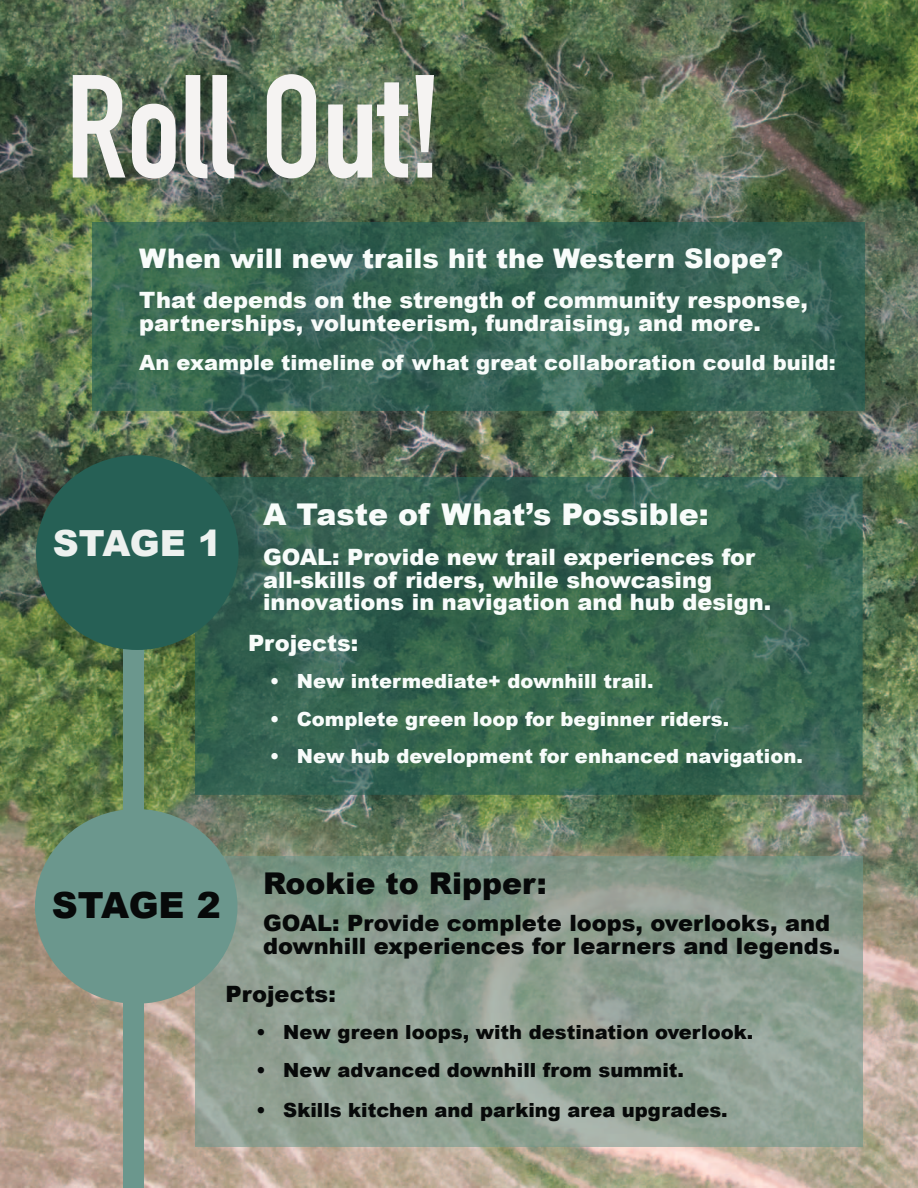
<style>
.page{position:relative;width:918px;height:1188px;background:#fff}
.page>*{position:absolute;margin:0;border:0;box-sizing:border-box;transform-origin:0 0}
.t1{font:700 144px "DIN Condensed";color:#f5f3f2}
.t2{font:900 36px "Arial";letter-spacing:-.01em;color:#070909}
.t3{font:900 36px "Arial";letter-spacing:-.01em;color:#edf1ef}
.t4{font:900 30px "Arial";color:#f8fcfa}
.t5{font:900 30px "Arial";color:#070909}
.t6{font:900 27px "Arial";color:#f8fcfa}
.t7{font:900 22.5px/22.5px "Arial";color:#f8fcfa}
.t8{font:900 22.5px/22.5px "Arial";color:#070909}
.t9{font:900 21px "Arial";color:#f8fcfa}
.t10{font:900 19.5px "Arial";color:#f8fcfa}
.t11{font:900 19.5px "Arial";color:#070909}
</style>
<div class="page">
<img style="left:0;top:0;width:918px;height:1187px">
<img style="left:93px;top:223px;width:771px;height:187px">
<div style="left:123px;top:538px;width:21px;height:650px;background:#6b978d"></div>
<img style="left:196px;top:478px;width:667px;height:316px">
<div style="left:196px;top:856px;width:667px;height:290px;background:#6b978d;opacity:.56"></div>
<div style="left:35px;top:809px;width:202px;height:195px;background:#6b978d;border-radius:50%"></div>
<div style="left:36px;top:455px;width:203px;height:195px;background:#266055;border-radius:50%"></div>
<h1 class="t1" style="left:66px;top:74px;width:378px">Roll Out!</h1>
<p class="t6" style="left:139px;top:248px;width:645px">When will new trails hit the Western Slope?</p>
<p class="t7" style="left:139px;top:291px;width:670px">That depends on the strength of community response, partnerships, volunteerism, fundraising, and more.</p>
<p class="t9" style="left:139px;top:354px;width:698px">An example timeline of what great collaboration could build:</p>
<h2 class="t3" style="left:53px;top:530px;width:170px">STAGE 1</h2>
<h3 class="t4" style="left:263px;top:503px;width:447px">A Taste of What’s Possible:</h3>
<p class="t7" style="left:263px;top:548px;width:510px">GOAL: Provide new trail experiences for all-skills of riders, while showcasing innovations in navigation and hub design.</p>
<p class="t7" style="left:248px;top:633px;width:112px">Projects:</p>
<p class="t10" style="left:270px;top:674px;width:385px">• New intermediate+ downhill trail.</p>
<p class="t10" style="left:270px;top:711px;width:461px">• Complete green loop for beginner riders.</p>
<p class="t10" style="left:270px;top:749px;width:535px">• New hub development for enhanced navigation.</p>
<h2 class="t2" style="left:52px;top:892px;width:170px">STAGE 2</h2>
<h3 class="t5" style="left:263px;top:872px;width:285px">Rookie to Ripper:</h3>
<p class="t8" style="left:263px;top:914px;width:579px">GOAL: Provide complete loops, overlooks, and downhill experiences for learners and legends.</p>
<p class="t8" style="left:226px;top:985px;width:112px">Projects:</p>
<p class="t11" style="left:256px;top:1025px;width:498px">• New green loops, with destination overlook.</p>
<p class="t11" style="left:256px;top:1063px;width:429px">• New advanced downhill from summit.</p>
<p class="t11" style="left:256px;top:1103px;width:473px">• Skills kitchen and parking area upgrades.</p>
</div>
